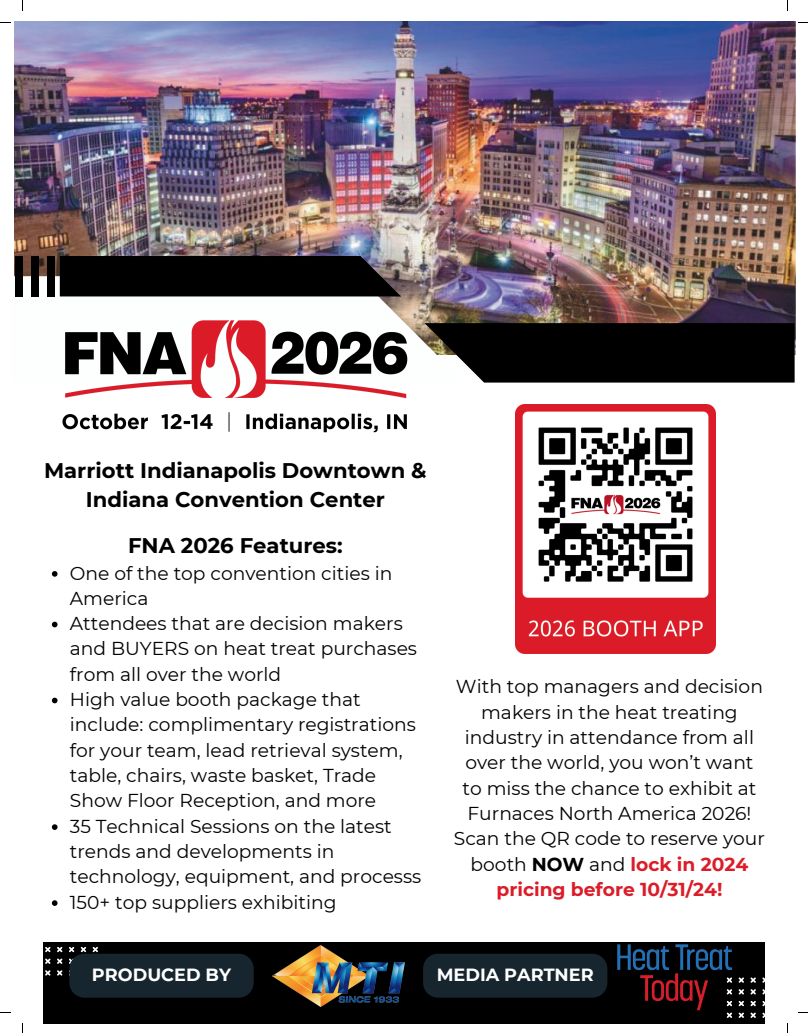
<style>
.page{position:relative;width:808px;height:1033px;background:#fff}
.page>*{position:absolute;margin:0;border:0;box-sizing:border-box;transform-origin:0 0}
.t1{font:700 21.12px/29px "Montserrat";color:#000;text-align:center}
.t2{font:18.62px/25.2px "Montserrat";color:#000}
.t3{font:700 17.62px "Montserrat";color:#fff}
.s1{font-weight:700}
.s2{font-weight:700;color:#dc1c28}
</style>
<div class="page">
<img style="left:14px;top:22px;width:781px;height:332px">
<img style="left:14px;top:276px;width:450px;height:78px">
<svg style="left:424px;top:323px;width:370px;height:59px;background:#131312"></svg>
<div style="left:60px;top:256px;width:341px;height:40px;background:#000"></div>
<div style="left:47px;top:256px;width:7px;height:40px;background:#000"></div>
<div style="left:31px;top:256px;width:8px;height:40px;background:#000"></div>
<div style="left:16px;top:256px;width:7px;height:40px;background:#000"></div>
<div style="left:43px;top:942px;width:722px;height:81px;background:#000"></div>
<svg style="left:45px;top:946px;width:6px;height:6px"></svg>
<svg style="left:57px;top:946px;width:5px;height:6px"></svg>
<svg style="left:45px;top:958px;width:6px;height:6px"></svg>
<svg style="left:57px;top:958px;width:5px;height:6px"></svg>
<svg style="left:45px;top:970px;width:6px;height:5px"></svg>
<svg style="left:57px;top:970px;width:5px;height:5px"></svg>
<svg style="left:69px;top:946px;width:185px;height:51px"></svg>
<img style="left:52px;top:312px;width:366px;height:121px">
<svg style="left:739px;top:977px;width:5px;height:5px"></svg>
<svg style="left:750px;top:977px;width:5px;height:5px"></svg>
<svg style="left:762px;top:977px;width:3px;height:5px"></svg>
<svg style="left:739px;top:989px;width:5px;height:5px"></svg>
<svg style="left:750px;top:989px;width:5px;height:5px"></svg>
<svg style="left:762px;top:989px;width:3px;height:5px"></svg>
<svg style="left:739px;top:1001px;width:5px;height:5px"></svg>
<svg style="left:750px;top:1001px;width:5px;height:5px"></svg>
<svg style="left:762px;top:1001px;width:3px;height:5px"></svg>
<svg style="left:726px;top:1013px;width:6px;height:5px"></svg>
<svg style="left:738px;top:1012px;width:6px;height:6px"></svg>
<svg style="left:750px;top:1012px;width:5px;height:6px"></svg>
<svg style="left:762px;top:1012px;width:3px;height:6px"></svg>
<img style="left:272px;top:945px;width:132px;height:61px">
<div style="left:423px;top:953px;width:184px;height:44px;background:#17252f"></div>
<img style="left:607px;top:944px;width:132px;height:69px">
<img style="left:515px;top:404px;width:201px;height:249px">
<svg style="left:52px;top:571px;width:5px;height:5px"></svg>
<svg style="left:52px;top:621px;width:5px;height:6px"></svg>
<svg style="left:52px;top:697px;width:5px;height:6px"></svg>
<svg style="left:52px;top:824px;width:5px;height:6px"></svg>
<svg style="left:52px;top:900px;width:5px;height:5px"></svg>
<p class="t1" style="left:44px;top:454px;width:384px">Marriott Indianapolis Downtown &amp;<br>Indiana Convention Center</p>
<p class="t1" style="left:128px;top:530px;width:216px">FNA 2026 Features:</p>
<p class="t2" style="left:70px;top:559px;width:353px">One of the top convention cities in<br>America<br>Attendees that are decision makers and BUYERS on heat treat purchases from all over the world<br>High value booth package that include: complimentary registrations for your team, lead retrieval system, table, chairs, waste basket, Trade<br>Show Floor Reception, and more<br>35 Technical Sessions on the latest trends and developments in technology, equipment, and processs<br>150+ top suppliers exhibiting</p>
<p class="t2" style="left:454px;top:673px;width:312px;text-align:center">With top managers and decision makers in the heat treating industry in attendance from all over the world, you won’t want to miss the chance to exhibit at<br>Furnaces North America 2026!<br>Scan the QR code to reserve your booth <span class="s1">NOW</span> and <span class="s2">lock in 2024 pricing before 10/31/24!</span></p>
<p class="t3" style="left:92px;top:962px;width:140px">PRODUCED BY</p>
<p class="t3" style="left:436px;top:962px;width:158px">MEDIA PARTNER</p>
</div>
